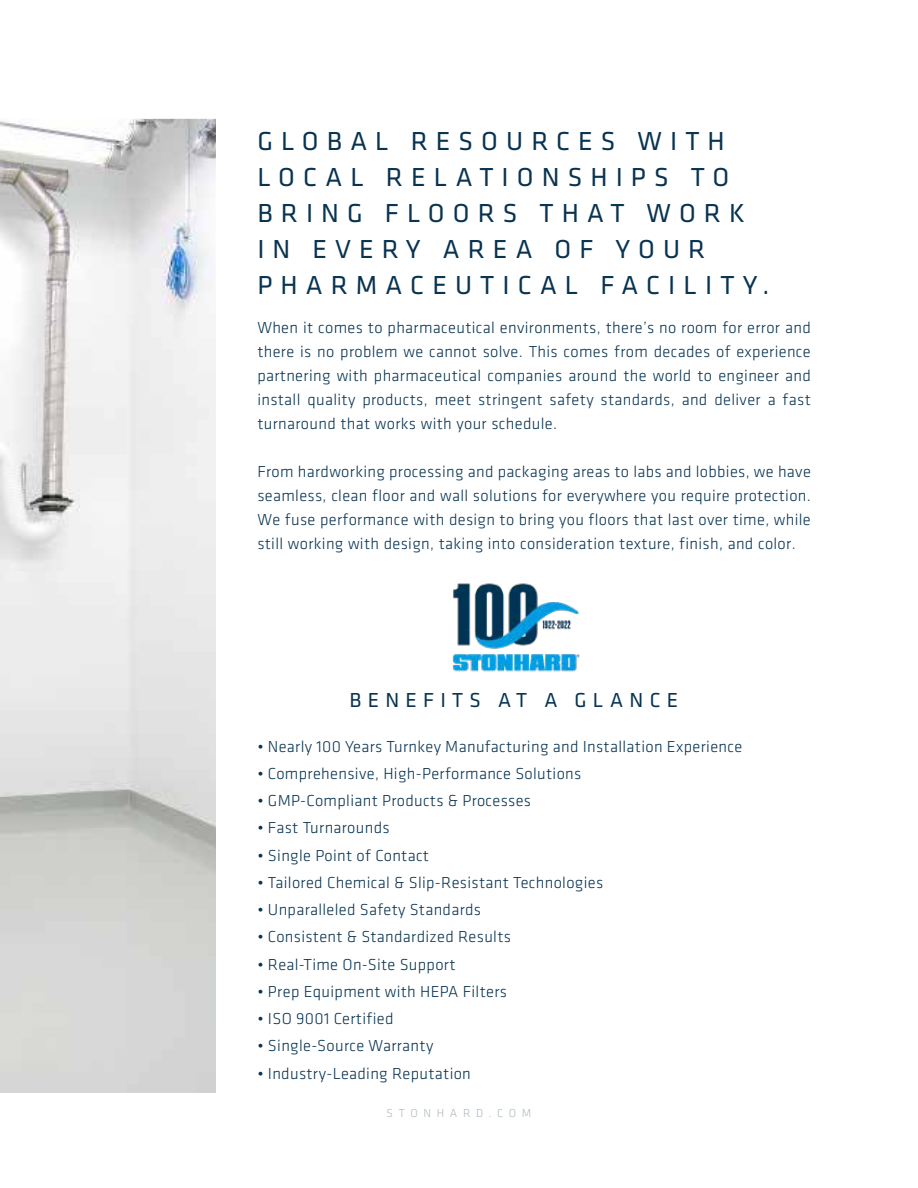
<style>
.page{position:relative;width:918px;height:1188px;background:#fff}
.page>*{position:absolute;margin:0;border:0;box-sizing:border-box;transform-origin:0 0}
.t1{font:27px/36px "Klavika";letter-spacing:.3em;color:#083351}
.t2{font:21px "Klavika";letter-spacing:.3em;color:#083351}
.t3{font:300 16.5px/24px "Klavika";letter-spacing:.02em;color:#083351;text-align:justify}
.t4{font:300 12px "Klavika";letter-spacing:.475em;color:#afb9bf}
</style>
<div class="page">
<img style="left:0;top:119px;width:216px;height:974px">
<img style="left:452px;top:583px;width:128px;height:89px">
<h1 class="t1" style="left:257px;top:123px;width:513px">GLOBAL RESOURCES WITH<br>LOCAL RELATIONSHIPS TO<br>BRING FLOORS THAT WORK<br>IN EVERY AREA OF YOUR<br>PHARMACEUTICAL FACILITY.</h1>
<p class="t3" style="left:257px;top:315px;width:555px">When it comes to pharmaceutical environments, there’s no room for error and there is no problem we cannot solve. This comes from decades of experience partnering with pharmaceutical companies around the world to engineer and install quality products, meet stringent safety standards, and deliver a fast turnaround that works with your schedule.</p>
<p class="t3" style="left:257px;top:459px;width:555px">From hardworking processing and packaging areas to labs and lobbies, we have seamless, clean floor and wall solutions for everywhere you require protection.<br>We fuse performance with design to bring you floors that last over time, while still working with design, taking into consideration texture, finish, and color.</p>
<p class="t2" style="left:349px;top:688px;width:330px">BENEFITS AT A GLANCE</p>
<p class="t3" style="left:257px;top:734px;width:486px">• Nearly 100 Years Turnkey Manufacturing and Installation Experience</p>
<p class="t3" style="left:257px;top:761px;width:326px">• Comprehensive, High-Performance Solutions</p>
<p class="t3" style="left:257px;top:788px;width:275px">• GMP-Compliant Products &amp; Processes</p>
<p class="t3" style="left:257px;top:816px;width:134px">• Fast Turnarounds</p>
<p class="t3" style="left:257px;top:843px;width:173px">• Single Point of Contact</p>
<p class="t3" style="left:257px;top:870px;width:347px">• Tailored Chemical &amp; Slip-Resistant Technologies</p>
<p class="t3" style="left:257px;top:898px;width:225px">• Unparalleled Safety Standards</p>
<p class="t3" style="left:257px;top:925px;width:255px">• Consistent &amp; Standardized Results</p>
<p class="t3" style="left:257px;top:952px;width:200px">• Real-Time On-Site Support</p>
<p class="t3" style="left:257px;top:979px;width:251px">• Prep Equipment with HEPA Filters</p>
<p class="t3" style="left:257px;top:1007px;width:138px">• ISO 9001 Certified</p>
<p class="t3" style="left:257px;top:1034px;width:177px">• Single-Source Warranty</p>
<p class="t3" style="left:257px;top:1061px;width:215px">• Industry-Leading Reputation</p>
<p class="t4" style="left:387px;top:1105px;width:146px">STONHARD.COM</p>
</div>
